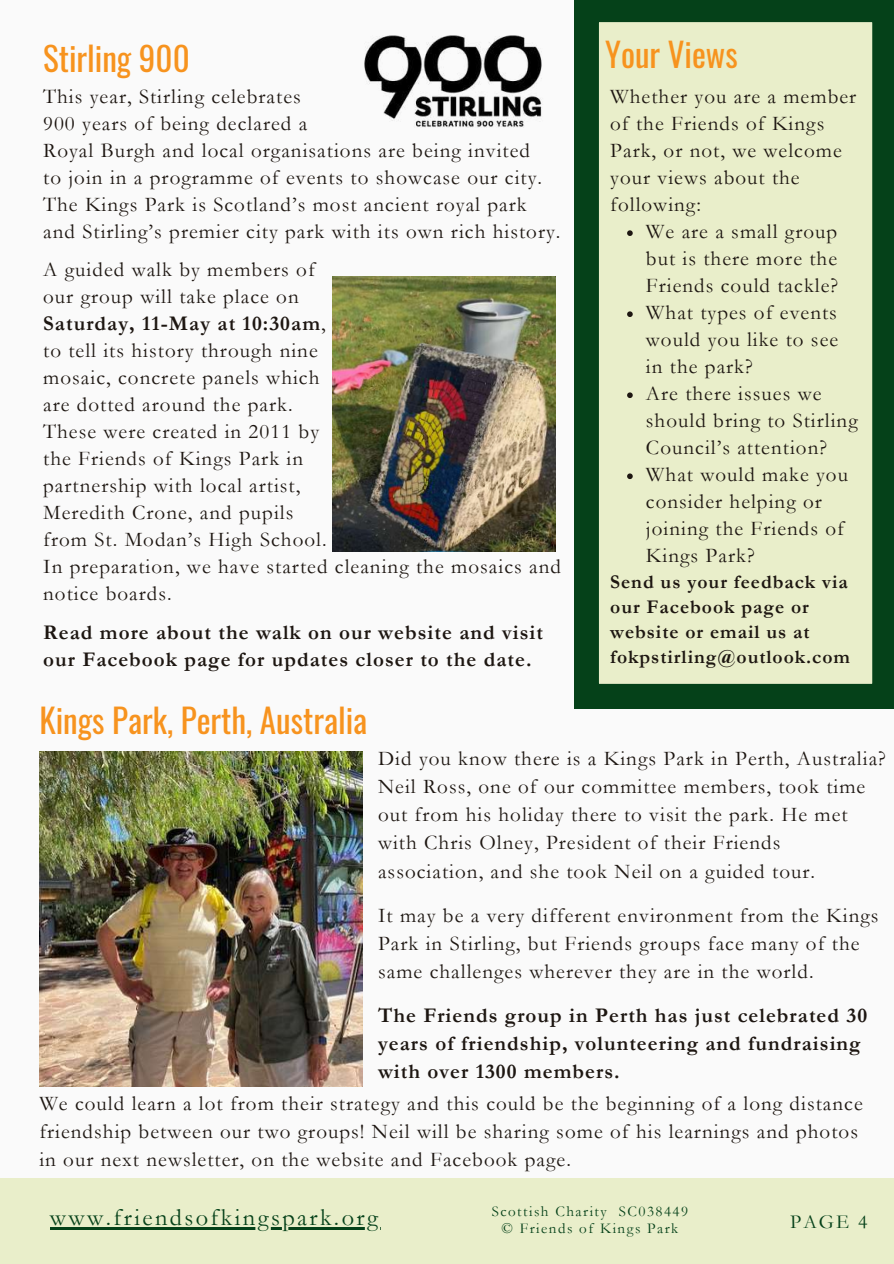
<style>
.page{position:relative;width:894px;height:1264px;background:#fff}
.page>*{position:absolute;margin:0;border:0;box-sizing:border-box;transform-origin:0 0}
.t1{font:33.15px "Oswald";color:#f7931e}
.t2{font:33px "Oswald";color:#f7931e}
.t3{font:24.3px "Garamond";letter-spacing:.1em;color:#054119}
.t4{font:21px/27px "Garamond";letter-spacing:.05em;color:#1d1611}
.t5{font:700 21px/28px "Garamond";letter-spacing:.05em;color:#1d1611}
.t6{font:19.8px "Garamond";color:#054119}
.t7{font:700 19.5px/24.8px "Garamond";letter-spacing:.05em;color:#1d1611}
.t8{font:15px "Garamond";letter-spacing:.1em;color:#054119}
.s1{font-weight:700}
</style>
<div class="page">
<div style="left:0;top:0;width:893px;height:1263px;background:#fafafa"></div>
<div style="left:0;top:1177px;width:893px;height:86px;background:#e9eeca"></div>
<img style="left:39px;top:751px;width:323px;height:335px">
<img style="left:364px;top:35px;width:178px;height:93px">
<img style="left:333px;top:277px;width:222px;height:274px">
<svg style="left:574px;top:0;width:319px;height:708px;background:#bbcba6"></svg>
<hr style="left:50px;top:1227px;width:330px;height:2px;background:#054119">
<svg style="left:627px;top:230px;width:5px;height:6px"></svg>
<svg style="left:627px;top:311px;width:5px;height:6px"></svg>
<svg style="left:627px;top:392px;width:5px;height:6px"></svg>
<svg style="left:627px;top:473px;width:5px;height:6px"></svg>
<h1 class="t1" style="left:43px;top:33px;width:148px">Stirling 900</h1>
<p class="t4" style="left:43px;top:83px;width:518px">This year, Stirling celebrates<br>900 years of being declared a<br>Royal Burgh and local organisations are being invited<br>to join in a programme of events to showcase our city.<br>The Kings Park is Scotland’s most ancient royal park and Stirling’s premier city park with its own rich history.</p>
<p class="t4" style="left:43px;top:256px;width:519px">A guided walk by members of<br>our group will take place on<br><span class="s1">Saturday, 11-May at 10:30am</span>,<br>to tell its history through nine<br>mosaic, concrete panels which<br>are dotted around the park.<br>These were created in 2011 by<br>the Friends of Kings Park in<br>partnership with local artist,<br>Meredith Crone, and pupils<br>from St. Modan’s High School.<br>In preparation, we have started cleaning the mosaics and notice boards.</p>
<p class="t5" style="left:43px;top:618px;width:501px;line-height:27px">Read more about the walk on our website and visit our Facebook page for updates closer to the date.</p>
<h1 class="t1" style="left:39px;top:694px;width:329px">Kings Park, Perth, Australia</h1>
<h2 class="t2" style="left:605px;top:28px;width:134px">Your Views</h2>
<p class="t4" style="left:610px;top:83px;width:247px">Whether you are a member of the Friends of Kings<br>Park, or not, we welcome your views about the following:</p>
<p class="t4" style="left:645px;top:218px;width:213px">We are a small group but is there more the<br>Friends could tackle?<br>What types of events would you like to see in the park?<br>Are there issues we should bring to Stirling<br>Council’s attention?<br>What would make you consider helping or joining the Friends of<br>Kings Park?</p>
<p class="t7" style="left:610px;top:570px;width:241px">Send us your feedback via our Facebook page or website or email us at fokpstirling@outlook.com</p>
<p class="t4" style="left:378px;top:745px;width:509px;line-height:28px">Did you know there is a Kings Park in Perth, Australia?<br>Neil Ross, one of our committee members, took time out from his holiday there to visit the park. He met with Chris Olney, President of their Friends association, and she took Neil on a guided tour.</p>
<p class="t4" style="left:378px;top:901px;width:502px;line-height:28px">It may be a very different environment from the Kings<br>Park in Stirling, but Friends groups face many of the same challenges wherever they are in the world.</p>
<p class="t5" style="left:378px;top:1001px;width:490px">The Friends group in Perth has just celebrated 30 years of friendship, volunteering and fundraising with over 1300 members.</p>
<p class="t4" style="left:39px;top:1089px;width:824px;line-height:28.2px">We could learn a lot from their strategy and this could be the beginning of a long distance friendship between our two groups! Neil will be sharing some of his learnings and photos in our next newsletter, on the website and Facebook page.</p>
<p class="t3" style="left:50px;top:1204px;width:329px">www.friendsofkingspark.org</p>
<p class="t8" style="left:491px;top:1203px;width:198px">Scottish Charity SC038449</p>
<p class="t8" style="left:501px;top:1220px;width:178px">© Friends of Kings Park</p>
<p class="t6" style="left:790px;top:1210px;width:79px">PAGE 4</p>
</div>
